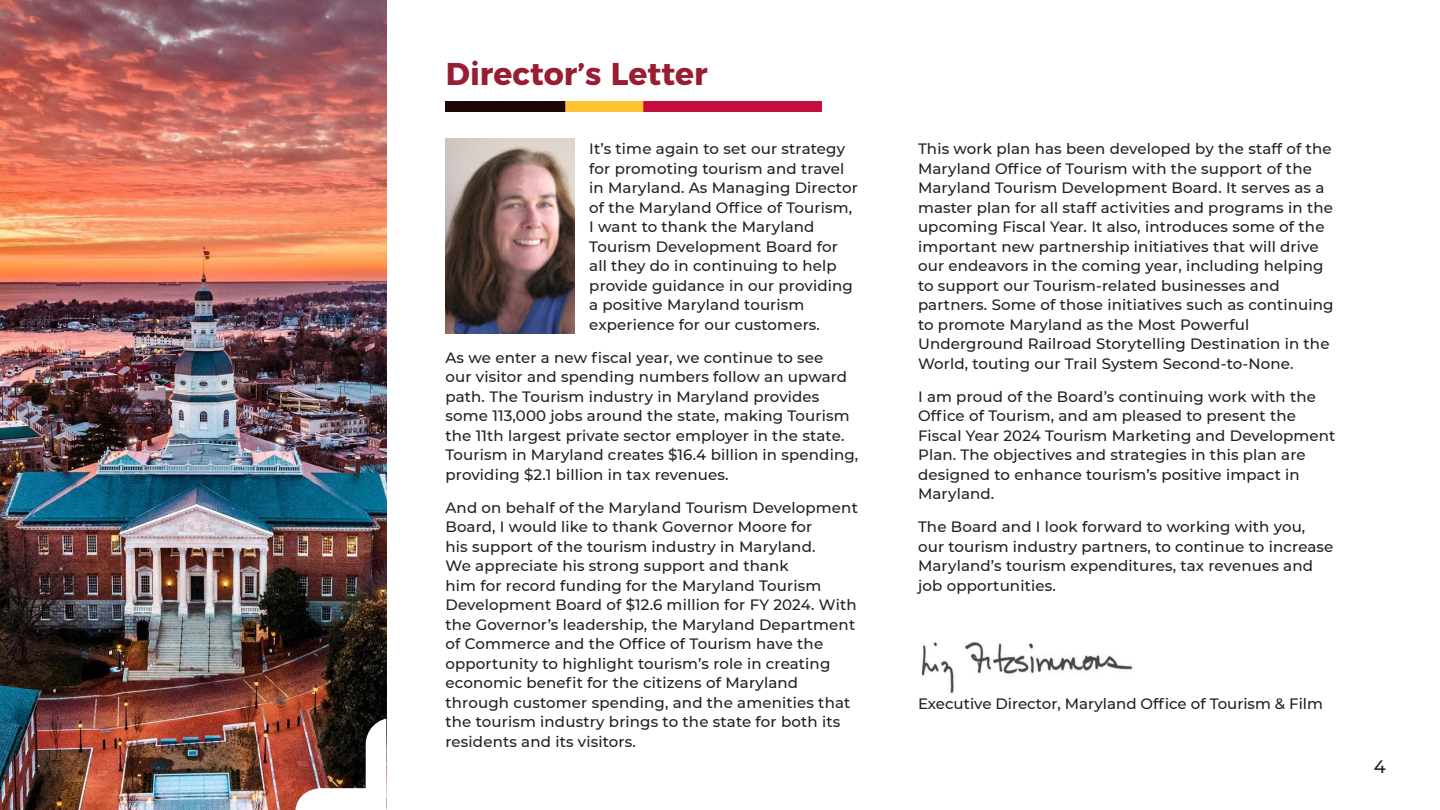
<style>
.page{position:relative;width:1440px;height:810px;background:#fff}
.page>*{position:absolute;margin:0;border:0;box-sizing:border-box;transform-origin:0 0}
.t1{font:700 31.5px "Montserrat";color:#991d32}
.t2{font:500 18px "Montserrat";color:#231f20}
.Body_copy{font:500 15px/19.5px "Montserrat";letter-spacing:.01em;color:#231f20}
</style>
<div class="page">
<img style="left:0;top:0;width:386px;height:810px">
<img style="left:446px;top:138px;width:129px;height:195px">
<img style="left:921px;top:642px;width:212px;height:52px">
<img style="left:446px;top:101px;width:376px;height:11px">
<img style="left:295px;top:703px;width:92px;height:107px">
<p class="t1" style="left:446px;top:48px;width:263px">Director’s Letter</p>
<p class="Body_copy" style="left:589px;top:139px;width:270px">It’s time again to set our strategy for promoting tourism and travel in Maryland. As Managing Director of the Maryland Office of Tourism,<br>I want to thank the Maryland<br>Tourism Development Board for all they do in continuing to help provide guidance in our providing a positive Maryland tourism experience for our customers.</p>
<p class="Body_copy" style="left:446px;top:347px;width:414px">As we enter a new fiscal year, we continue to see<br>our visitor and spending numbers follow an upward path. The Tourism industry in Maryland provides some 113,000 jobs around the state, making Tourism the 11th largest private sector employer in the state.<br>Tourism in Maryland creates $16.4 billion in spending, providing $2.1 billion in tax revenues.</p>
<p class="Body_copy" style="left:446px;top:497px;width:414px">And on behalf of the Maryland Tourism Development Board, I would like to thank Governor Moore for<br>his support of the tourism industry in Maryland.<br>We appreciate his strong support and thank<br>him for record funding for the Maryland Tourism Development Board of $12.6 million for FY 2024. With the Governor’s leadership, the Maryland Department of Commerce and the Office of Tourism have the opportunity to highlight tourism’s role in creating economic benefit for the citizens of Maryland through customer spending, and the amenities that the tourism industry brings to the state for both its residents and its visitors.</p>
<p class="Body_copy" style="left:918px;top:139px;width:417px">This work plan has been developed by the staff of the Maryland Office of Tourism with the support of the Maryland Tourism Development Board. It serves as a master plan for all staff activities and programs in the upcoming Fiscal Year. It also, introduces some of the important new partnership initiatives that will drive our endeavors in the coming year, including helping to support our Tourism-related businesses and partners. Some of those initiatives such as continuing to promote Maryland as the Most Powerful Underground Railroad Storytelling Destination in the World, touting our Trail System Second-to-None.</p>
<p class="Body_copy" style="left:918px;top:386px;width:419px">I am proud of the Board’s continuing work with the Office of Tourism, and am pleased to present the Fiscal Year 2024 Tourism Marketing and Development Plan. The objectives and strategies in this plan are designed to enhance tourism’s positive impact in Maryland.</p>
<p class="Body_copy" style="left:918px;top:517px;width:417px">The Board and I look forward to working with you, our tourism industry partners, to continue to increase Maryland’s tourism expenditures, tax revenues and job opportunities.</p>
<p class="Body_copy" style="left:918px;top:694px;width:406px">Executive Director, Maryland Office of Tourism &amp; Film</p>
<p class="t2" style="left:1374px;top:754px;width:14px">4</p>
</div>
